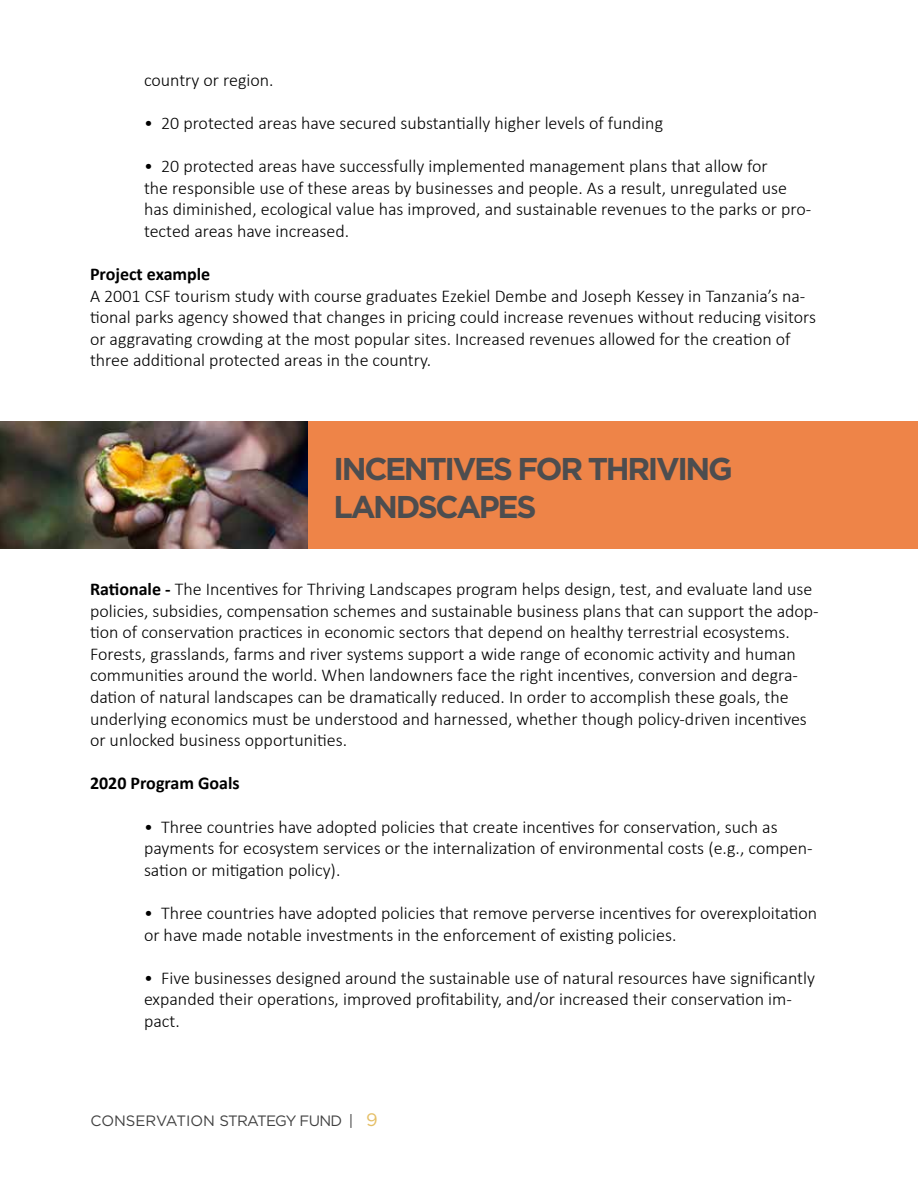
<style>
.page{position:relative;width:918px;height:1188px;background:#fff}
.page>*{position:absolute;margin:0;border:0;box-sizing:border-box;transform-origin:0 0}
.t1{font:700 31.5px/37.8px "Gotham";letter-spacing:-.075em;color:#4d4d4f}
.t2{font:300 18px/21.6px "Calibri";color:#000}
.t3{font:700 18px "Calibri";color:#000}
.t4{font:15px "Gotham";letter-spacing:-.05em;color:#000}
.s1{font-weight:700}
.s2{font-size:18px;color:#dca933}
</style>
<div class="page">
<div style="left:308px;top:421px;width:610px;height:128px;background:#ee8448"></div>
<img style="left:0;top:421px;width:308px;height:128px">
<p class="t2" style="left:144px;top:68px;width:131px">country or region.</p>
<p class="t2" style="left:144px;top:111px;width:521px">• 20 protected areas have secured substantially higher levels of funding</p>
<p class="t2" style="left:144px;top:154px;width:669px">• 20 protected areas have successfully implemented management plans that allow for<br>the responsible use of these areas by businesses and people. As a result, unregulated use has diminished, ecological value has improved, and sustainable revenues to the parks or pro&shy;tected areas have increased.</p>
<p class="t3" style="left:90px;top:262px;width:122px">Project example</p>
<p class="t2" style="left:90px;top:284px;width:728px">A 2001 CSF tourism study with course graduates Ezekiel Dembe and Joseph Kessey in Tanzania’s na&shy;tional parks agency showed that changes in pricing could increase revenues without reducing visitors or aggravating crowding at the most popular sites. Increased revenues allowed for the creation of three additional protected areas in the country.</p>
<h1 class="t1" style="left:334px;top:449px;width:401px">INCENTIVES FOR THRIVING<br>LANDSCAPES</h1>
<p class="t2" style="left:90px;top:577px;width:730px"><span class="s1">Rationale -</span> The Incentives for Thriving Landscapes program helps design, test, and evaluate land use policies, subsidies, compensation schemes and sustainable business plans that can support the adop&shy;tion of conservation practices in economic sectors that depend on healthy terrestrial ecosystems.<br>Forests, grasslands, farms and river systems support a wide range of economic activity and human communities around the world. When landowners face the right incentives, conversion and degra&shy;dation of natural landscapes can be dramatically reduced. In order to accomplish these goals, the underlying economics must be understood and harnessed, whether though policy-driven incentives or unlocked business opportunities.</p>
<p class="t3" style="left:90px;top:772px;width:151px">2020 Program Goals</p>
<p class="t2" style="left:144px;top:815px;width:670px">• Three countries have adopted policies that create incentives for conservation, such as payments for ecosystem services or the internalization of environmental costs (e.g., compen&shy;sation or mitigation policy).</p>
<p class="t2" style="left:144px;top:901px;width:675px">• Three countries have adopted policies that remove perverse incentives for overexploitation or have made notable investments in the enforcement of existing policies.</p>
<p class="t2" style="left:144px;top:966px;width:673px">• Five businesses designed around the sustainable use of natural resources have significantly expanded their operations, improved profitability, and/or increased their conservation im&shy;pact.</p>
<p class="t4" style="left:91px;top:1112px;width:289px">CONSERVATION STRATEGY FUND | <span class="s2">9</span></p>
</div>
